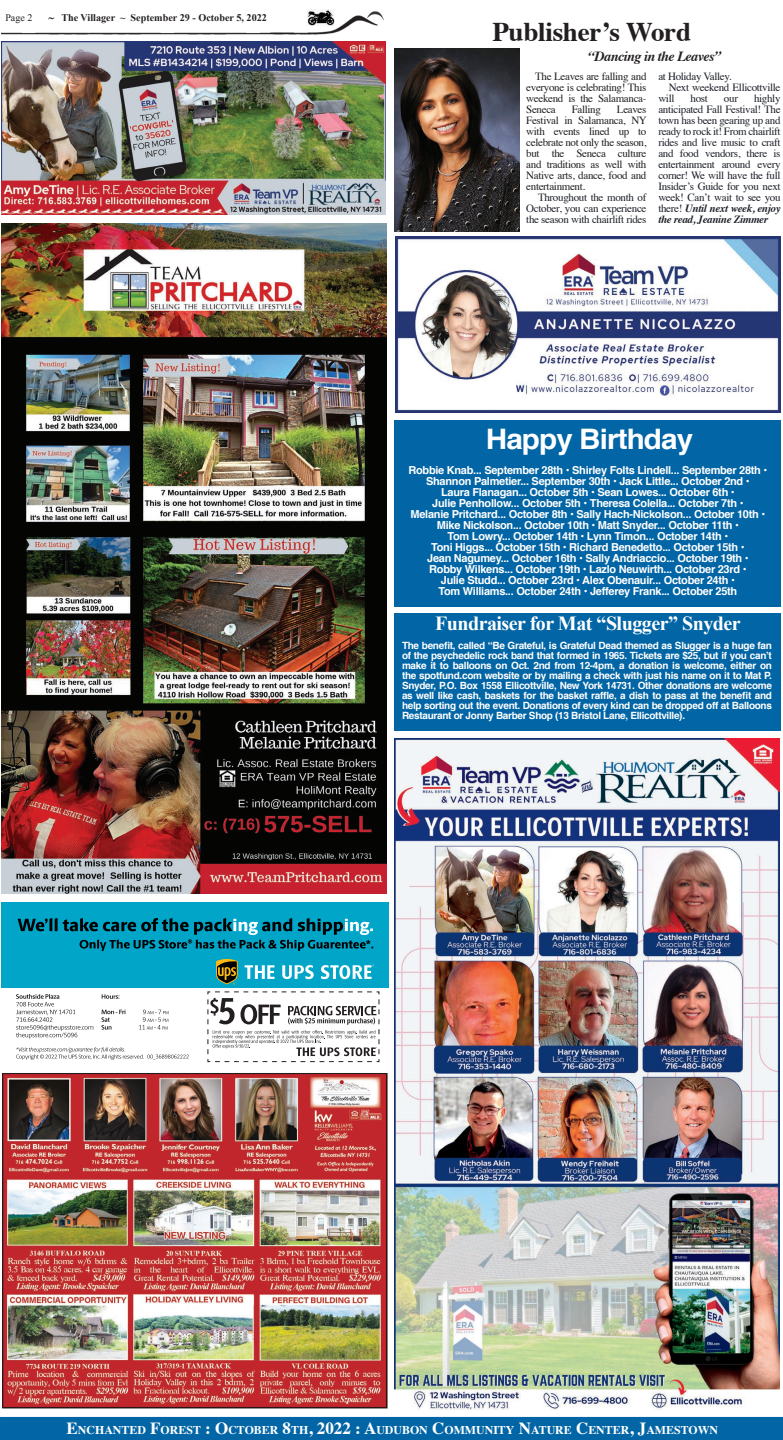
<style>
.page{position:relative;width:783px;height:1440px;background:#fff}
.page>*{position:absolute;margin:0;border:0;box-sizing:border-box;transform-origin:0 0}
.t1{font:700 28.2px "Helvetica";letter-spacing:-.03em;color:#fff;scale:1.05 1}
.t2{font:700 27px "Times";letter-spacing:-.01em;color:#231f20}
.t3{font:700 20px "Times New Roman";letter-spacing:-.025em;color:#fff}
.t4{font:italic 700 14px "Times";letter-spacing:-.035em;color:#231f20}
.t5{font:700 11.9px "Times";color:#fff}
.t6{font:700 11px "Helvetica";letter-spacing:-.025em;color:#fff}
.t7{font:11px/11px "Times";letter-spacing:-.03em;color:#1d2129;text-align:justify}
.t8{font:11px/11px "Times";letter-spacing:-.03em;color:#231f20;text-align:justify}
.t9{font:700 10.2px "Times New Roman";color:#231f20}
.t10{font:700 10px/10px "Helvetica";letter-spacing:-.03em;color:#fff;text-align:justify}
.t11{font:10px "Times New Roman";color:#231f20}
.s1{font-family:"Times"}
.s2{font-weight:700;font-style:italic}
.s3{font-size:17px}
</style>
<div class="page">
<img style="left:1px;top:11px;width:383px;height:24px">
<img style="left:307px;top:9px;width:27px;height:17px">
<div style="left:0;top:1417px;width:783px;height:23px;background:#0165a6"></div>
<img style="left:2px;top:42px;width:383px;height:172px">
<img style="left:395px;top:48px;width:125px;height:184px">
<img style="left:4px;top:1075px;width:381px;height:331px">
<div style="left:2px;top:1073px;width:385px;height:335px;border:1px solid #231f20"></div>
<img style="left:395px;top:237px;width:386px;height:176px">
<img style="left:2px;top:223px;width:384px;height:670px">
<img style="left:394px;top:739px;width:386px;height:670px">
<div style="left:1px;top:902px;width:387px;height:86px;background:#00a5c8"></div>
<svg style="left:216px;top:959px;width:22px;height:26px"></svg>
<svg style="left:282px;top:965px;width:32px;height:14px"></svg>
<svg style="left:321px;top:965px;width:53px;height:14px"></svg>
<svg style="left:245px;top:965px;width:30px;height:14px"></svg>
<svg style="left:18px;top:918px;width:355px;height:33px"></svg>
<svg style="left:207px;top:991px;width:173px;height:72px"></svg>
<svg style="left:101px;top:1010px;width:68px;height:20px"></svg>
<svg style="left:102px;top:994px;width:17px;height:5px"></svg>
<svg style="left:16px;top:994px;width:77px;height:45px"></svg>
<svg style="left:16px;top:1047px;width:173px;height:13px"></svg>
<div style="left:395px;top:421px;width:386px;height:186px;background:#0165a6"></div>
<div style="left:395px;top:614px;width:386px;height:117px;background:#0165a6"></div>
<p class="t11" style="left:5px;top:11px;width:28px">Page 2</p>
<p class="t9" style="left:48px;top:11px;width:220px"><span class="s1">~</span> The Villager ~ September 29 - October 5, 2022</p>
<p class="t2" style="left:492px;top:6px;width:200px">Publisher’s Word</p>
<p class="t4" style="left:588px;top:44px;width:135px">“Dancing in the Leaves”</p>
<p class="t8" style="left:526px;top:69px;width:122px;text-indent:9px">The Leaves are falling and everyone is celebrating! This weekend is the Salamanca-Seneca</p>
<p class="t8" style="left:572px;top:102px;width:31px">Falling</p>
<p class="t8" style="left:526px;top:102px;width:122px;text-indent:91px">Leaves Festival in Salamanca, NY with events lined up to celebrate not only the season, but the Seneca culture and traditions as well with Native arts, dance, food and entertainment.</p>
<p class="t7" style="left:526px;top:190px;width:122px;text-indent:12px">Throughout the month of October, you can experience the season with chairlift rides</p>
<p class="t7" style="left:658px;top:69px;width:75px">at Holiday Valley.</p>
<p class="t7" style="left:658px;top:80px;width:124px;text-indent:10px">Next weekend Ellicottville will</p>
<p class="t7" style="left:658px;top:91px;width:124px;text-indent:96px">highly anticipated Fall Festival! The town has been gearing up and ready to rock it! From chairlift rides and live music to craft and food vendors, there is entertainment around every corner! We will have the full Insider’s Guide for you next week! Can’t wait to see you there! <span class="s2">Until next week, enjoy the read, Jeanine Zimmer</span></p>
<p class="t7" style="left:691px;top:91px;width:19px">host</p>
<p class="t7" style="left:724px;top:91px;width:16px">our</p>
<p class="t1" style="left:486px;top:417px;width:199px">Happy Birthday</p>
<p class="t6" style="left:408px;top:461px;width:360px">Robbie Knab... September 28th • Shirley Folts Lindell... September 28th •</p>
<p class="t6" style="left:426px;top:472px;width:325px">Shannon Palmetier... September 30th • Jack Little... October 2nd •</p>
<p class="t6" style="left:441px;top:483px;width:295px">Laura Flanagan... October 5th • Sean Lowes... October 6th •</p>
<p class="t6" style="left:432px;top:494px;width:313px">Julie Penhollow... October 5th • Theresa Colella... October 7th •</p>
<p class="t6" style="left:411px;top:505px;width:356px">Melanie Pritchard... October 8th • Sally Hach-Nickolson... October 10th •</p>
<p class="t6" style="left:437px;top:516px;width:304px">Mike Nickolson... October 10th • Matt Snyder... October 11th •</p>
<p class="t6" style="left:448px;top:527px;width:282px">Tom Lowry... October 14th • Lynn Timon... October 14th •</p>
<p class="t6" style="left:431px;top:538px;width:315px">Toni Higgs... October 15th • Richard Benedetto... October 15th •</p>
<p class="t6" style="left:427px;top:549px;width:323px">Jean Nagumey... October 16th • Sally Andriaccio... October 19th •</p>
<p class="t6" style="left:429px;top:560px;width:319px">Robby Wilkens... October 19th • Lazlo Neuwirth... October 23rd •</p>
<p class="t6" style="left:441px;top:571px;width:296px">Julie Studd... October 23rd • Alex Obenauir... October 24th •</p>
<p class="t6" style="left:439px;top:582px;width:300px">Tom Williams... October 24th • Jefferey Frank... October 25th</p>
<p class="t3" style="left:435px;top:610px;width:307px">Fundraiser for Mat “Slugger” Snyder</p>
<p class="t10" style="left:402px;top:641px;width:371px">The benefit, called “Be Grateful, is Grateful Dead themed as Slugger is a huge fan of the psychedelic rock band that formed in 1965. Tickets are $25, but if you can’t make it to balloons on Oct. 2nd from 12-4pm, a donation is welcome, either on the spotfund.com website or by mailing a check with just his name on it to Mat P.<br>Snyder, P.O. Box 1558 Ellicottville, New York 14731. Other donations are welcome as well like cash, baskets for the basket raffle, a dish to pass at the benefit and help sorting out the event. Donations of every kind can be dropped off at Balloons Restaurant or Jonny Barber Shop (13 Bristol Lane, Ellicottville).</p>
<p class="t5" style="left:67px;top:1418px;width:653px"><span class="s3">E</span>NCHANTED <span class="s3">F</span>OREST <span class="s3">: O</span>CTOBER <span class="s3">8</span>TH<span class="s3">, 2022 : A</span>UDUBON <span class="s3">C</span>OMMUNITY <span class="s3">N</span>ATURE <span class="s3">C</span>ENTER<span class="s3">, J</span>AMESTOWN</p>
</div>
